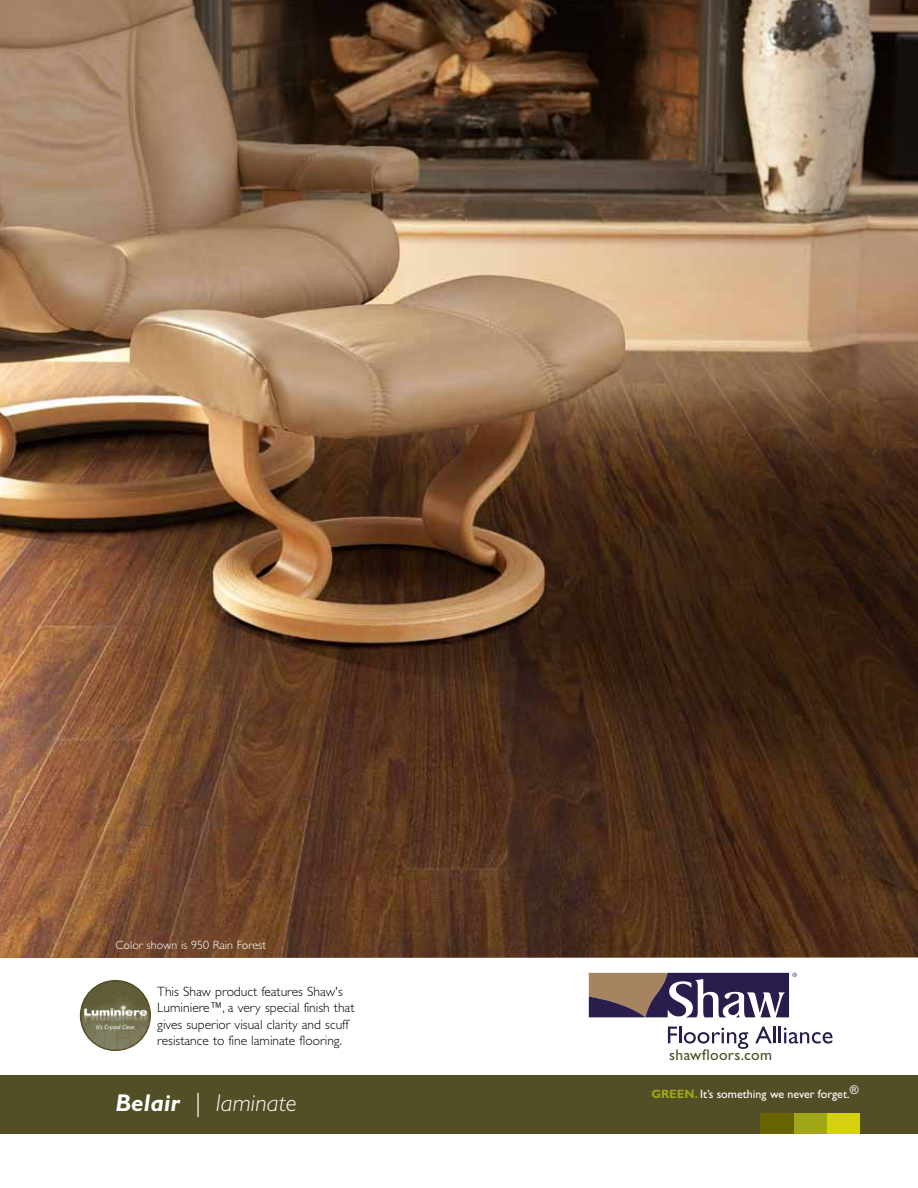
<style>
.page{position:relative;width:918px;height:1188px;background:#fff}
.page>*{position:absolute;margin:0;border:0;box-sizing:border-box;transform-origin:0 0}
.t1{font:italic 300 24.3px "Gill Sans Std";letter-spacing:.01em;color:#fff}
.t2{font:15.6px "Gill Sans Std";letter-spacing:.015em;color:#524f26}
.t3{font:300 13.5px/16.5px "Gill Sans Std";color:#000}
.t4{font:12px "Gill Sans Std";color:#fff}
.t5{font:300 12px "Gill Sans Std";color:#fff}
.s1{font-weight:700}
.s2{font-weight:700;color:#9fa617}
</style>
<div class="page">
<div style="left:0;top:1075px;width:918px;height:59px;background:#524f26"></div>
<img style="left:80px;top:980px;width:71px;height:71px;border-radius:35px">
<svg style="left:668px;top:1027px;width:80px;height:22px"></svg>
<svg style="left:755px;top:1026px;width:77px;height:18px"></svg>
<div style="left:588px;top:972px;width:202px;height:46px;border:2px solid #fff"></div>
<svg style="left:589px;top:973px;width:208px;height:44px"></svg>
<img style="left:0;top:0;width:918px;height:958px">
<div style="left:827px;top:1113px;width:33px;height:21px;background:#d5d10f"></div>
<div style="left:794px;top:1113px;width:33px;height:21px;background:#9fa617"></div>
<div style="left:760px;top:1113px;width:34px;height:21px;background:#676300"></div>
<p class="t5" style="left:116px;top:938px;width:152px">Color shown is 950 Rain Forest</p>
<p class="t3" style="left:157px;top:983px;width:199px">This Shaw product features Shaw's Luminiere™, a very special finish that gives superior visual clarity and scuff resistance to fine laminate flooring.</p>
<h1 class="t1" style="left:116px;top:1089px;width:183px"><span class="s1">Belair</span> | laminate</h1>
<p class="t2" style="left:669px;top:1046px;width:104px">shawfloors.com</p>
<p class="t4" style="left:651px;top:1087px;width:209px"><span class="s2">GREEN.</span> It’s something we never forget.®</p>
</div>
